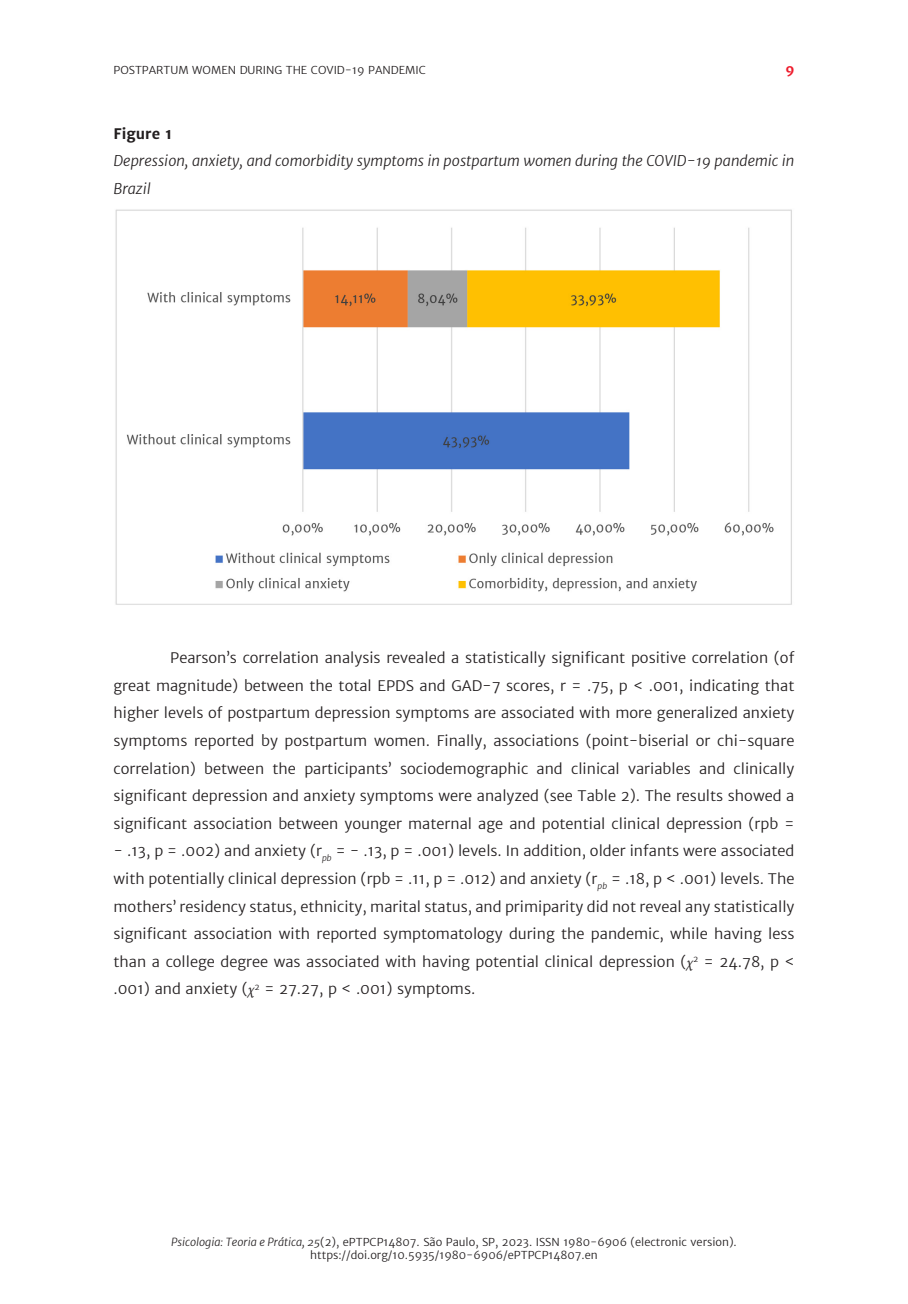
<style>
.page{position:relative;width:908px;height:1304px;background:#fff}
.page>*{position:absolute;margin:0;border:0;box-sizing:border-box;transform-origin:0 0}
.Text{font:300 14.6px/27.6px "Merriweather Sans";color:#231f20;text-align:justify}
.TableTitle{font:italic 300 14.6px/27.6px "Merriweather Sans";color:#231f20}
.TableNumber{font:700 14.6px "Merriweather Sans";color:#231f20}
.t1{font:700 13px "Merriweather Sans";color:#ee1b2c}
.t2{font:300 11px/13.2px "Merriweather Sans";color:#231f20;text-align:center}
.s1{font-family:"Minion Pro";font-weight:400;font-style:italic}
.s2{font-style:italic}
</style>
<div class="page">
<img style="left:115px;top:209px;width:677px;height:396px">
<p class="t2" style="left:113px;top:63px;width:314px">POSTPARTUM WOMEN DURING THE COVID-19 PANDEMIC</p>
<p class="t1" style="left:785px;top:61px;width:11px">9</p>
<p class="TableNumber" style="left:113px;top:124px;width:60px">Figure 1</p>
<p class="TableTitle" style="left:113px;top:147px;width:682px">Depression, anxiety, and comorbidity symptoms in postpartum women during the COVID-19 pandemic in<br>Brazil</p>
<p class="Text" style="left:113px;top:644px;width:682px;text-indent:57px">Pearson’s correlation analysis revealed a statistically significant positive correlation (of great magnitude) between the total EPDS and GAD-7 scores, r = .75, p &lt; .001, indicating that higher levels of postpartum depression symptoms are associated with more generalized anxiety symptoms reported by postpartum women. Finally, associations (point-biserial or chi-square correlation) between the participants’ sociodemographic and clinical variables and clinically significant depression and anxiety symptoms were analyzed (see Table 2). The results showed a significant association between younger maternal age and potential clinical depression (rpb =</p>
<p class="Text" style="left:113px;top:837px;width:682px">- .13, p = .002) and anxiety (r<sub>pb</sub> = - .13, p = .001) levels. In addition, older infants were associated with potentially clinical depression (rpb = .11, p = .012) and anxiety (r<sub>pb</sub> = .18, p &lt; .001) levels. The mothers’ residency status, ethnicity, marital status, and primiparity did not reveal any statistically significant association with reported symptomatology during the pandemic, while having less than a college degree was associated with having potential clinical depression (<span class="s1">χ</span><sup>2</sup> = 24.78, p &lt; .001) and anxiety (<span class="s1">χ</span><sup>2</sup> = 27.27, p &lt; .001) symptoms.</p>
<p class="t2" style="left:171px;top:1236px;width:567px"><span class="s2">Psicologia: Teoria e Prática, 25</span>(2), ePTPCP14807. São Paulo, SP, 2023. ISSN 1980-6906 (electronic version). https://doi.org/10.5935/1980-6906/ePTPCP14807.en</p>
</div>
